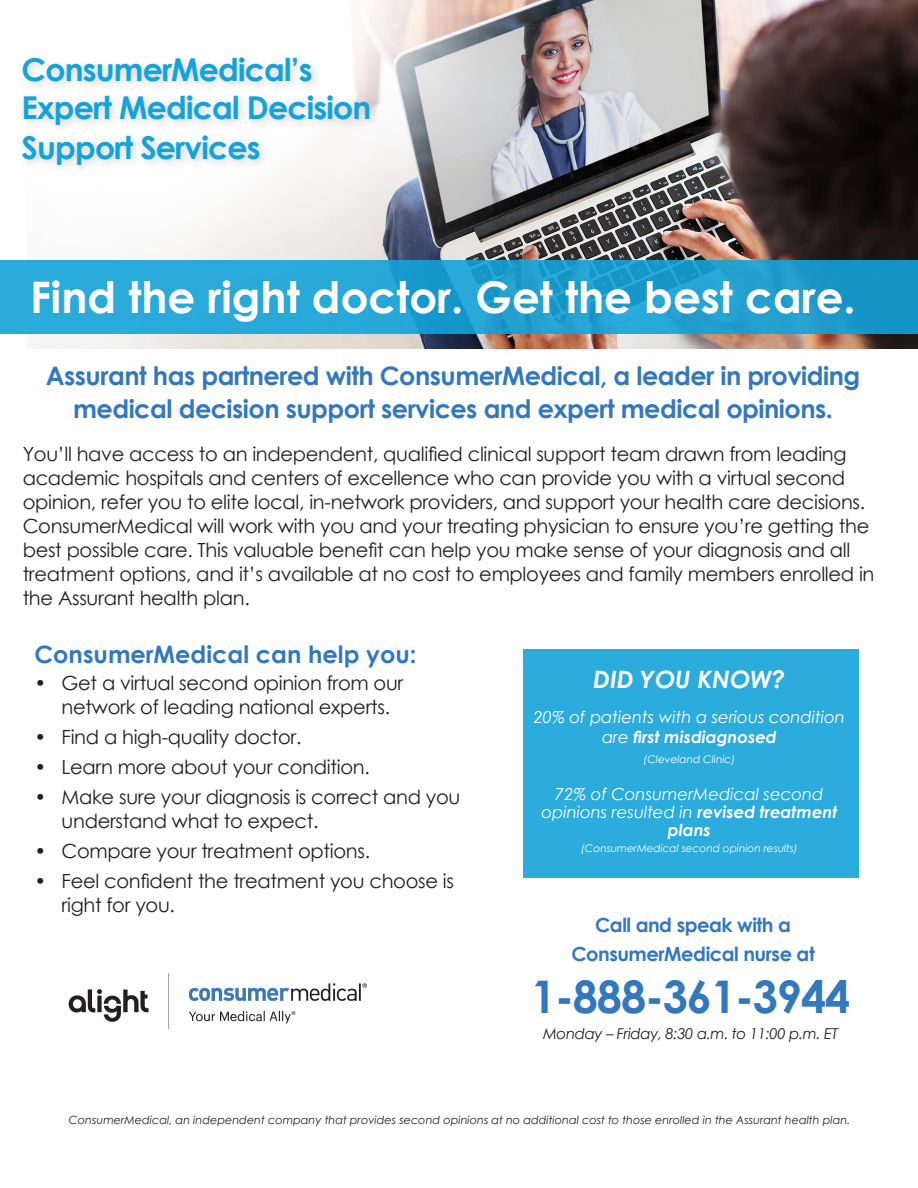
<style>
.page{position:relative;width:918px;height:1188px;background:#fff}
.page>*{position:absolute;margin:0;border:0;box-sizing:border-box;transform-origin:0 0}
.t1{font:700 45px "Century Gothic";letter-spacing:-.025em;color:#3378bd}
.t2{font:700 43.5px "Century Gothic";color:#fff}
.t3{font:700 31.5px/38.7px "Century Gothic";letter-spacing:-.025em;color:#13a3da}
.t4{font:700 25.5px/33px "Century Gothic";letter-spacing:-.02em;color:#3378bd;text-align:center}
.t5{font:700 24px "Century Gothic";color:#3378bd}
.t6{font:italic 700 24px "Century Gothic";color:#fff}
.t7{font:19.5px/24px "Century Gothic";letter-spacing:-.015em;color:#231f20}
.t8{font:700 19.5px/28.5px "Century Gothic";letter-spacing:-.025em;color:#3378bd;text-align:center}
.t9{font:italic 16.5px/18px "Century Gothic";color:#fff;text-align:center}
.t10{font:italic 15px "Century Gothic";letter-spacing:-.025em;color:#231f20}
.t11{font:italic 11.25px "Century Gothic";color:#231f20}
.t12{font:italic 10.5px "Century Gothic";color:#fff}
.s1{font-weight:700}
</style>
<div class="page">
<img style="left:27px;top:0;width:891px;height:349px">
<svg style="left:0;top:261px;width:918px;height:73px;background:#22a2d3"></svg>
<div style="left:18px;top:53px;width:362px;height:122px;background:#231f20;opacity:.2"></div>
<img style="left:68px;top:973px;width:299px;height:56px">
<div style="left:523px;top:649px;width:336px;height:228px;background:#2bacdd"></div>
<p class="t3" style="left:22px;top:49px;width:351px">ConsumerMedical’s<br>Expert Medical Decision<br>Support Services</p>
<p class="t2" style="left:30px;top:264px;width:827px">Find the right doctor. Get the best care.</p>
<p class="t4" style="left:46px;top:358px;width:816px">Assurant has partnered with ConsumerMedical, a leader in providing medical decision support services and expert medical opinions.</p>
<p class="t7" style="left:23px;top:441px;width:853px">You’ll have access to an independent, qualified clinical support team drawn from leading academic hospitals and centers of excellence who can provide you with a virtual second opinion, refer you to elite local, in-network providers, and support your health care decisions.<br>ConsumerMedical will work with you and your treating physician to ensure you’re getting the best possible care. This valuable benefit can help you make sense of your diagnosis and all treatment options, and it’s available at no cost to employees and family members enrolled in the Assurant health plan.</p>
<p class="t5" style="left:35px;top:636px;width:384px">ConsumerMedical can help you:</p>
<p class="t7" style="left:62px;top:671px;width:343px;text-indent:-27px">• Get a virtual second opinion from our network of leading national experts.</p>
<p class="t7" style="left:35px;top:725px;width:269px">• Find a high-quality doctor.</p>
<p class="t7" style="left:35px;top:755px;width:337px">• Learn more about your condition.</p>
<p class="t7" style="left:62px;top:785px;width:400px;text-indent:-27px">• Make sure your diagnosis is correct and you understand what to expect.</p>
<p class="t7" style="left:35px;top:839px;width:337px">• Compare your treatment options.</p>
<p class="t7" style="left:62px;top:869px;width:394px;text-indent:-27px">• Feel confident the treatment you choose is right for you.</p>
<p class="t6" style="left:593px;top:661px;width:193px">DID YOU KNOW?</p>
<p class="t9" style="left:534px;top:707px;width:313px;line-height:19.8px">20% of patients with a serious condition are <span class="s1">first misdiagnosed</span></p>
<p class="t12" style="left:644px;top:752px;width:93px">(Cleveland Clinic)</p>
<p class="t9" style="left:541px;top:785px;width:298px">72% of ConsumerMedical second opinions resulted in <span class="s1">revised treatment plans</span></p>
<p class="t12" style="left:581px;top:841px;width:218px">(ConsumerMedical second opinion results)</p>
<p class="t8" style="left:571px;top:910px;width:245px">Call and speak with a<br>ConsumerMedical nurse at</p>
<p class="t1" style="left:531px;top:963px;width:321px">1-888-361-3944</p>
<p class="t10" style="left:543px;top:1023px;width:296px">Monday – Friday, 8:30 a.m. to 11:00 p.m. ET</p>
<p class="t11" style="left:69px;top:1113px;width:783px">ConsumerMedical, an independent company that provides second opinions at no additional cost to those enrolled in the Assurant health plan.</p>
</div>
